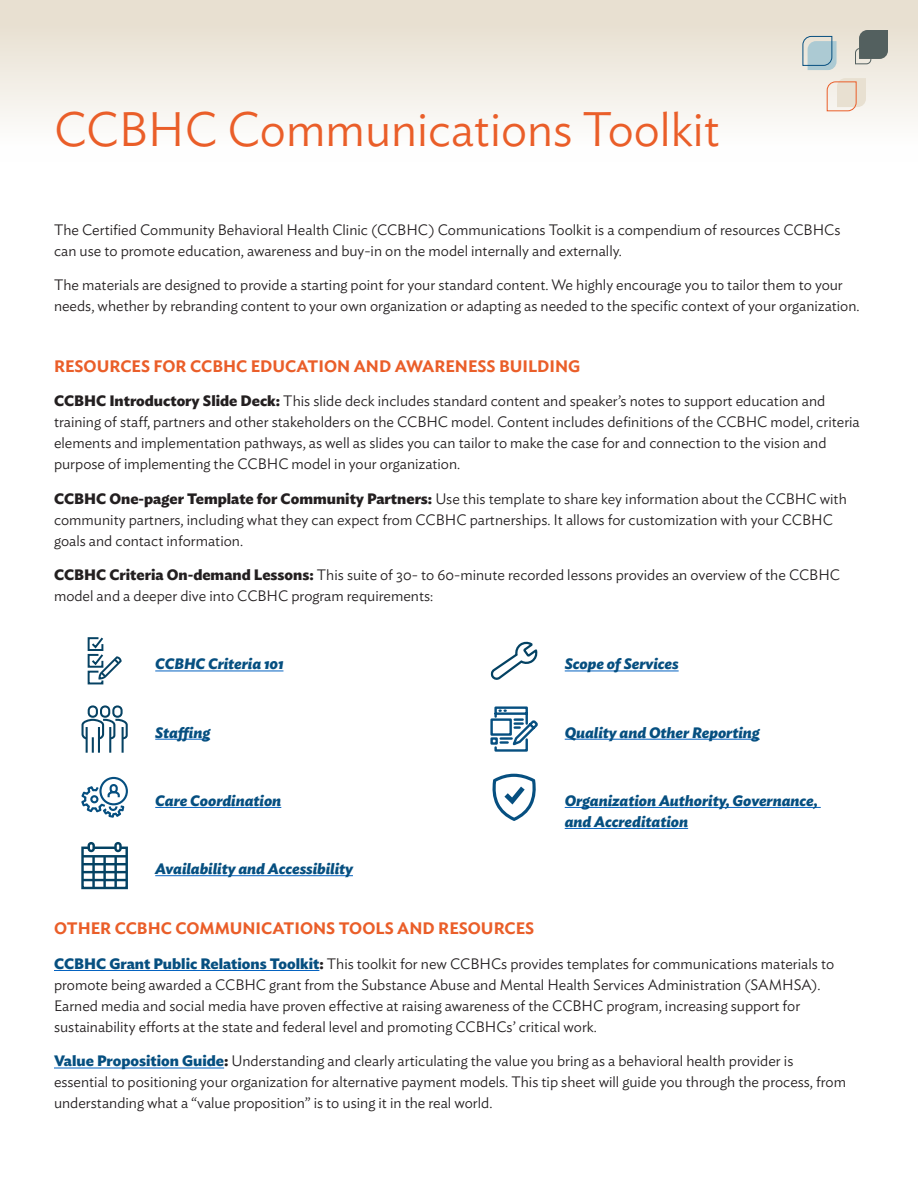
<style>
.page{position:relative;width:918px;height:1188px;background:#fff}
.page>*{position:absolute;margin:0;border:0;box-sizing:border-box;transform-origin:0 0}
.Header_1{font:300 48px "Ideal Sans";color:#ea5e29}
.Header_2{font:600 16.5px "Ideal Sans";color:#ea5e29}
.Body_Paragraph{font:300 15px/21px "Ideal Sans";color:#231f20}
.Bullet_1{font:italic 700 15px/21px "Ideal Sans";color:#064f80}
.s1{font-weight:700}
.s2{font-weight:700;color:#064f80}
</style>
<div class="page">
<div style="left:0;top:0;width:918px;height:162px;background:linear-gradient(to bottom,#e5dccb,#fff)"></div>
<hr style="left:155px;top:671px;width:128px;height:1px;background:#0563c1">
<hr style="left:155px;top:739px;width:55px;height:1px;background:#0563c1">
<hr style="left:155px;top:807px;width:126px;height:1px;background:#0563c1">
<hr style="left:155px;top:875px;width:198px;height:1px;background:#0563c1">
<svg style="left:88px;top:637px;width:34px;height:47px"></svg>
<div style="left:88px;top:705px;width:10px;height:13px;border:2px solid #064263;border-radius:4px"></div>
<div style="left:100px;top:705px;width:10px;height:13px;border:2px solid #064263;border-radius:4px"></div>
<svg style="left:82px;top:718px;width:46px;height:35px"></svg>
<hr style="left:122px;top:727px;width:2px;height:26px;background:#064263">
<div style="left:112px;top:705px;width:11px;height:13px;border:2px solid #064263;border-radius:4px"></div>
<div style="left:99px;top:777px;width:29px;height:28px;border:2px solid #064f80;border-radius:50%"></div>
<svg style="left:81px;top:783px;width:45px;height:35px"></svg>
<svg style="left:81px;top:845px;width:47px;height:44px"></svg>
<div style="left:88px;top:842px;width:7px;height:10px;border:2px solid #044263;border-radius:2px"></div>
<div style="left:114px;top:842px;width:8px;height:10px;border:2px solid #044263;border-radius:2px"></div>
<hr style="left:83px;top:855px;width:44px;height:3px;background:#044263">
<hr style="left:103px;top:856px;width:3px;height:32px;background:#044263">
<hr style="left:83px;top:871px;width:44px;height:2px;background:#044263">
<hr style="left:114px;top:856px;width:3px;height:32px;background:#044263">
<hr style="left:92px;top:856px;width:3px;height:32px;background:#044263">
<hr style="left:83px;top:863px;width:44px;height:2px;background:#044263">
<hr style="left:83px;top:879px;width:44px;height:2px;background:#044263">
<hr style="left:565px;top:671px;width:114px;height:1px;background:#0563c1">
<hr style="left:565px;top:739px;width:195px;height:1px;background:#0563c1">
<hr style="left:565px;top:807px;width:256px;height:1px;background:#0563c1">
<hr style="left:565px;top:828px;width:123px;height:1px;background:#0563c1">
<svg style="left:490px;top:641px;width:48px;height:39px"></svg>
<svg style="left:490px;top:706px;width:48px;height:46px"></svg>
<svg style="left:492px;top:774px;width:44px;height:47px"></svg>
<hr style="left:54px;top:970px;width:265px;height:1px;background:#0563c1">
<hr style="left:54px;top:1068px;width:170px;height:1px;background:#0563c1">
<svg style="left:802px;top:36px;width:35px;height:34px"></svg>
<svg style="left:826px;top:78px;width:40px;height:34px"></svg>
<svg style="left:855px;top:30px;width:33px;height:35px"></svg>
<p class="Header_1" style="left:54px;top:93px;width:667px">CCBHC Communications Toolkit</p>
<p class="Body_Paragraph" style="left:54px;top:218px;width:788px">The Certified Community Behavioral Health Clinic (CCBHC) Communications Toolkit is a compendium of resources CCBHCs can use to promote education, awareness and buy-in on the model internally and externally.</p>
<p class="Body_Paragraph" style="left:54px;top:273px;width:807px">The materials are designed to provide a starting point for your standard content. We highly encourage you to tailor them to your needs, whether by rebranding content to your own organization or adapting as needed to the specific context of your organization.</p>
<p class="Header_2" style="left:54px;top:353px;width:528px">RESOURCES FOR CCBHC EDUCATION AND AWARENESS BUILDING</p>
<p class="Body_Paragraph" style="left:54px;top:389px;width:807px"><span class="s1">CCBHC Introductory Slide Deck:</span> This slide deck includes standard content and speaker’s notes to support education and training of staff, partners and other stakeholders on the CCBHC model. Content includes definitions of the CCBHC model, criteria elements and implementation pathways, as well as slides you can tailor to make the case for and connection to the vision and purpose of implementing the CCBHC model in your organization.</p>
<p class="Body_Paragraph" style="left:54px;top:487px;width:794px"><span class="s1">CCBHC One-pager Template for Community Partners:</span> Use this template to share key information about the CCBHC with community partners, including what they can expect from CCBHC partnerships. It allows for customization with your CCBHC goals and contact information.</p>
<p class="Body_Paragraph" style="left:54px;top:563px;width:788px"><span class="s1">CCBHC Criteria On-demand Lessons:</span> This suite of 30- to 60-minute recorded lessons provides an overview of the CCBHC model and a deeper dive into CCBHC program requirements:</p>
<p class="Bullet_1" style="left:155px;top:652px;width:130px">CCBHC Criteria 101</p>
<p class="Bullet_1" style="left:565px;top:652px;width:115px">Scope of Services</p>
<p class="Bullet_1" style="left:155px;top:721px;width:56px">Staffing</p>
<p class="Bullet_1" style="left:565px;top:721px;width:197px">Quality and Other Reporting</p>
<p class="Bullet_1" style="left:155px;top:789px;width:128px">Care Coordination</p>
<p class="Bullet_1" style="left:565px;top:789px;width:255px">Organization Authority, Governance, and Accreditation</p>
<p class="Bullet_1" style="left:155px;top:857px;width:199px">Availability and Accessibility</p>
<p class="Header_2" style="left:54px;top:916px;width:482px">OTHER CCBHC COMMUNICATIONS TOOLS AND RESOURCES</p>
<p class="Body_Paragraph" style="left:54px;top:952px;width:782px"><span class="s2">CCBHC Grant Public Relations Toolkit</span><span class="s1">:</span> This toolkit for new CCBHCs provides templates for communications materials to promote being awarded a CCBHC grant from the Substance Abuse and Mental Health Services Administration (SAMHSA).<br>Earned media and social media have proven effective at raising awareness of the CCBHC program, increasing support for sustainability efforts at the state and federal level and promoting CCBHCs’ critical work.</p>
<p class="Body_Paragraph" style="left:54px;top:1049px;width:794px"><span class="s2">Value Proposition Guide</span><span class="s1">:</span> Understanding and clearly articulating the value you bring as a behavioral health provider is essential to positioning your organization for alternative payment models. This tip sheet will guide you through the process, from understanding what a “value proposition” is to using it in the real world.</p>
</div>
